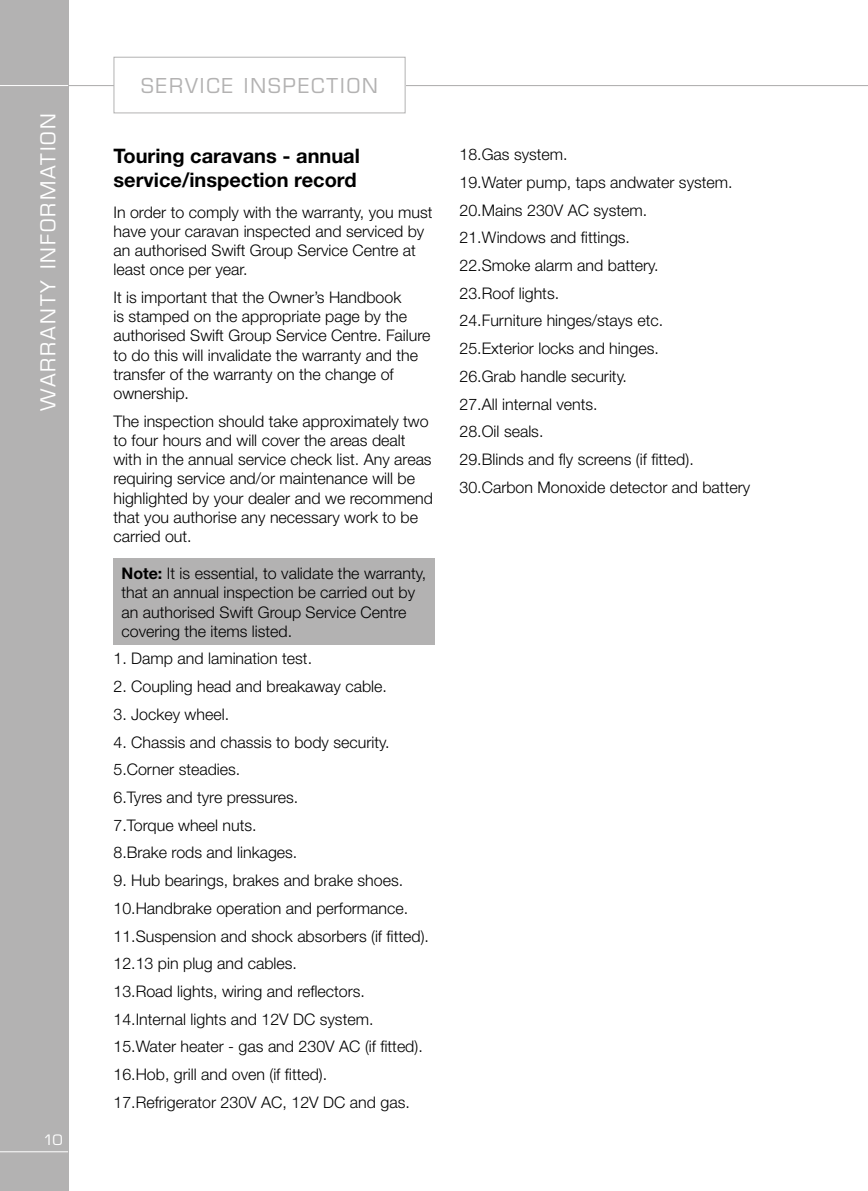
<style>
.page{position:relative;width:868px;height:1191px;background:#fff}
.page>*{position:absolute;margin:0;border:0;box-sizing:border-box;transform-origin:0 0}
.t1{font:700 20px/24px "Helvetica Neue";color:#000}
.t2{font:20px "Eurostile";letter-spacing:.1em;color:#fff}
.t3{font:20px "Eurostile";letter-spacing:.1em;color:#b3b2b2}
.t4{font:300 16px/27.8px "Helvetica Neue";color:#000}
.t5{font:14px "Eurostile";color:#fff}
.s1{font-weight:700}
</style>
<div class="page">
<hr style="left:0;top:85px;width:867px;height:1px;background:#b3b2b2">
<div style="left:0;top:0;width:68px;height:1191px;background:#b3b2b2"></div>
<hr style="left:0;top:1151px;width:68px;height:1px;background:#fff">
<hr style="left:0;top:85px;width:68px;height:1px;background:#fff">
<div style="left:114px;top:57px;width:291px;height:56px;background:#fff"></div>
<div style="left:113px;top:57px;width:292px;height:56px;border:1px solid #b3b2b2"></div>
<div style="left:113px;top:558px;width:322px;height:87px;background:#b3b2b2"></div>
<p class="t2" style="left:36px;top:410px;width:299px;rotate:-90deg">WARRANTY INFORMATION</p>
<p class="t5" style="left:43px;top:1131px;width:20px">10</p>
<p class="t3" style="left:141px;top:74px;width:238px">SERVICE INSPECTION</p>
<p class="t1" style="left:113px;top:143px;width:248px">Touring caravans - annual service/inspection record</p>
<p class="t4" style="left:113px;top:202px;width:320px;line-height:19.2px">In order to comply with the warranty, you must have your caravan inspected and serviced by an authorised Swift Group Service Centre at least once per year.</p>
<p class="t4" style="left:113px;top:287px;width:318px;line-height:19.2px">It is important that the Owner’s Handbook<br>is stamped on the appropriate page by the authorised Swift Group Service Centre. Failure to do this will invalidate the warranty and the transfer of the warranty on the change of ownership.</p>
<p class="t4" style="left:113px;top:411px;width:321px;line-height:19.2px">The inspection should take approximately two to four hours and will cover the areas dealt with in the annual service check list. Any areas requiring service and/or maintenance will be highlighted by your dealer and we recommend that you authorise any necessary work to be carried out.</p>
<p class="t4" style="left:121px;top:563px;width:306px;line-height:19.2px"><span class="s1">Note:</span> It is essential, to validate the warranty, that an annual inspection be carried out by an authorised Swift Group Service Centre covering the items listed.</p>
<p class="t4" style="left:113px;top:644px;width:200px">1. Damp and lamination test.</p>
<p class="t4" style="left:113px;top:672px;width:275px">2. Coupling head and breakaway cable.</p>
<p class="t4" style="left:113px;top:700px;width:117px">3. Jockey wheel.</p>
<p class="t4" style="left:113px;top:727px;width:277px">4. Chassis and chassis to body security.<br>5.Corner steadies.<br>6.Tyres and tyre pressures.<br>7.Torque wheel nuts.<br>8.Brake rods and linkages.</p>
<p class="t4" style="left:113px;top:866px;width:317px">9. Hub bearings, brakes and brake shoes.<br>10.Handbrake operation and performance.<br>11.Suspension and shock absorbers (if fitted).<br>12.13 pin plug and cables.<br>13.Road lights, wiring and reflectors.<br>14.Internal lights and 12V DC system.<br>15.Water heater - gas and 230V AC (if fitted).<br>16.Hob, grill and oven (if fitted).<br>17.Refrigerator 230V AC, 12V DC and gas.</p>
<p class="t4" style="left:459px;top:140px;width:292px">18.Gas system.<br>19.Water pump, taps andwater system.<br>20.Mains 230V AC system.<br>21.Windows and fittings.<br>22.Smoke alarm and battery.<br>23.Roof lights.<br>24.Furniture hinges/stays etc.<br>25.Exterior locks and hinges.<br>26.Grab handle security.<br>27.All internal vents.<br>28.Oil seals.<br>29.Blinds and fly screens (if fitted).<br>30.Carbon Monoxide detector and battery</p>
</div>
